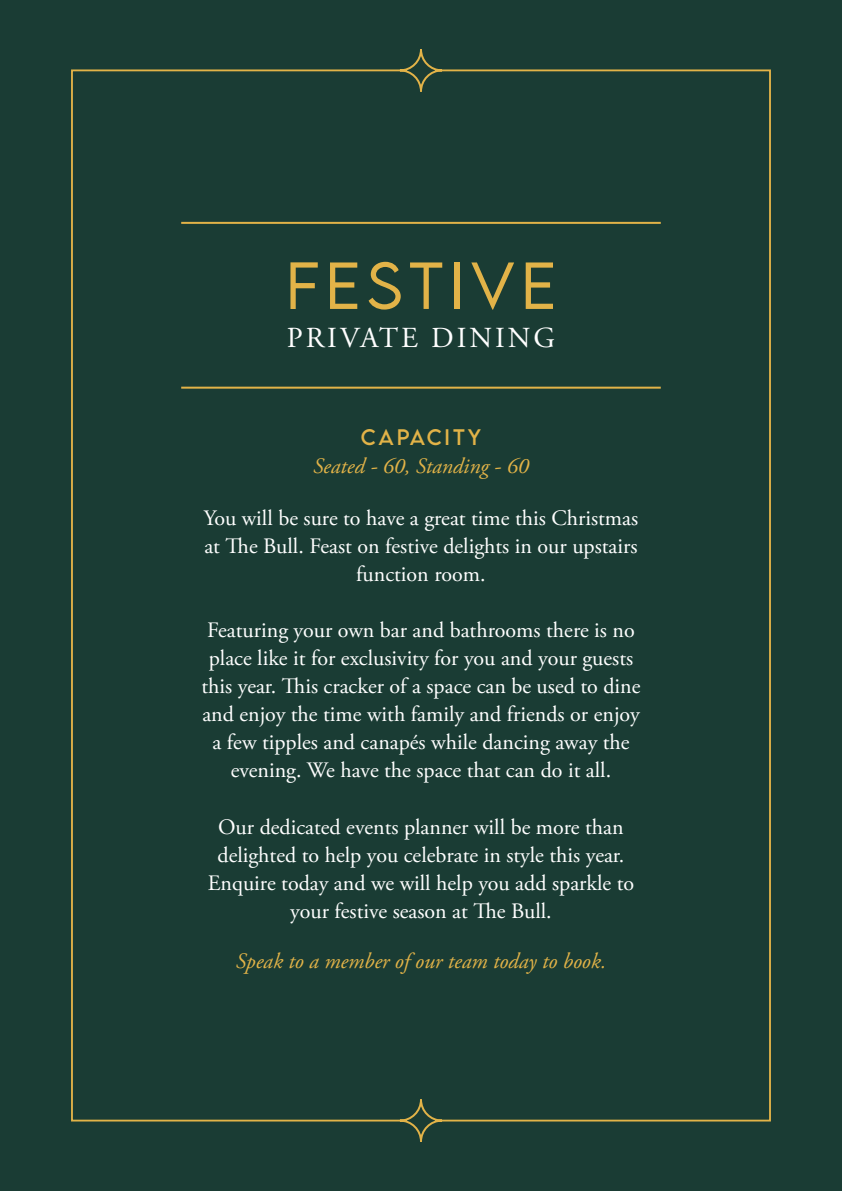
<style>
.page{position:relative;width:842px;height:1191px;background:#1a3c34}
.page>*{position:absolute;margin:0;border:0;box-sizing:border-box;transform-origin:0 0}
.t1{font:300 59px "LEMONMILK";letter-spacing:.1em;color:#e2b348}
.t2{font:29px "Adobe Garamond Pro";letter-spacing:.1em;color:#fff}
.t3{font:22px/28px "Adobe Garamond Pro";color:#fff;text-align:center}
.t4{font:italic 22px "Adobe Garamond Pro";color:#e2b348}
.t5{font:20px "LEMONMILK";letter-spacing:.15em;color:#e2b348}
</style>
<div class="page">
<svg style="left:400px;top:49px;width:42px;height:42px"></svg>
<div style="left:399px;top:48px;width:44px;height:44px;border:2px solid #e2b348;border-radius:50%"></div>
<svg style="left:400px;top:1099px;width:42px;height:42px"></svg>
<div style="left:399px;top:1098px;width:44px;height:44px;border:2px solid #e2b348;border-radius:50%"></div>
<hr style="left:181px;top:222px;width:480px;height:2px;background:#e2b348">
<hr style="left:181px;top:387px;width:480px;height:2px;background:#e2b348">
<h1 class="t1" style="left:286px;top:247px;width:272px">FESTIVE</h1>
<h2 class="t2" style="left:287px;top:320px;width:270px">PRIVATE DINING</h2>
<p class="t5" style="left:361px;top:424px;width:122px">CAPACITY</p>
<p class="t4" style="left:313px;top:452px;width:217px">Seated - 60, Standing - 60</p>
<p class="t3" style="left:204px;top:505px;width:436px">You will be sure to have a great time this Christmas at The Bull. Feast on festive delights in our upstairs function room.</p>
<p class="t3" style="left:201px;top:617px;width:440px">Featuring your own bar and bathrooms there is no place like it for exclusivity for you and your guests this year. This cracker of a space can be used to dine and enjoy the time with family and friends or enjoy a few tipples and canapés while dancing away the evening. We have the space that can do it all.</p>
<p class="t3" style="left:208px;top:813px;width:428px">Our dedicated events planner will be more than delighted to help you celebrate in style this year.<br>Enquire today and we will help you add sparkle to your festive season at The Bull.</p>
<p class="t4" style="left:236px;top:948px;width:372px">Speak to a member of our team today to book.</p>
</div>
